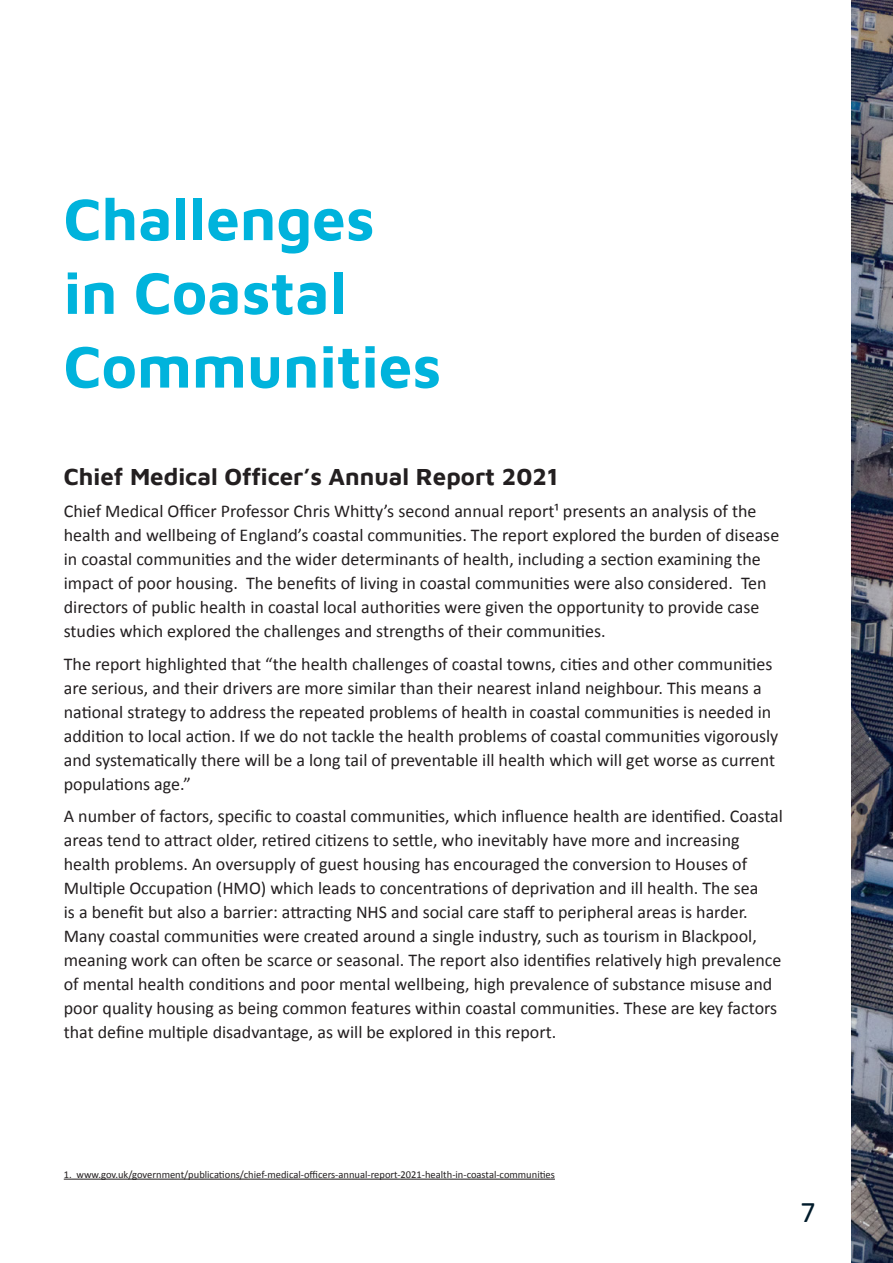
<style>
.page{position:relative;width:893px;height:1263px;background:#fff}
.page>*{position:absolute;margin:0;border:0;box-sizing:border-box;transform-origin:0 0}
.HEADLINE_NEW{font:700 60px "Maven Pro";color:#00b3dc}
.t1{font:30px "Calibri";color:#001b2b}
.NEW_SUB-HEAD{font:700 24px "Maven Pro";color:#231f20}
.NEW_PARAGRAPH{font:18px/24px "Calibri";color:#231f20}
.REFERENCE_-_FOOTNOTE{font:10.5px "Calibri";color:#231f20}
</style>
<div class="page">
<img style="left:851px;top:0;width:42px;height:1263px">
<hr style="left:64px;top:1179px;width:491px;height:1px;background:#231f20">
<p class="HEADLINE_NEW" style="left:64px;top:178px;width:312px">Challenges</p>
<p class="HEADLINE_NEW" style="left:64px;top:252px;width:284px">in Coastal</p>
<p class="HEADLINE_NEW" style="left:64px;top:326px;width:379px">Communities</p>
<p class="NEW_SUB-HEAD" style="left:64px;top:460px;width:496px">Chief Medical Officer’s Annual Report 2021</p>
<p class="NEW_PARAGRAPH" style="left:64px;top:498px;width:717px">Chief Medical Officer Professor Chris Whitty’s second annual report¹ presents an analysis of the health and wellbeing of England’s coastal communities. The report explored the burden of disease in coastal communities and the wider determinants of health, including a section examining the impact of poor housing. The benefits of living in coastal communities were also considered. Ten directors of public health in coastal local authorities were given the opportunity to provide case studies which explored the challenges and strengths of their communities.</p>
<p class="NEW_PARAGRAPH" style="left:64px;top:651px;width:716px">The report highlighted that “the health challenges of coastal towns, cities and other communities are serious, and their drivers are more similar than their nearest inland neighbour. This means a national strategy to address the repeated problems of health in coastal communities is needed in addition to local action. If we do not tackle the health problems of coastal communities vigorously and systematically there will be a long tail of preventable ill health which will get worse as current populations age.”</p>
<p class="NEW_PARAGRAPH" style="left:64px;top:803px;width:721px">A number of factors, specific to coastal communities, which influence health are identified. Coastal areas tend to attract older, retired citizens to settle, who inevitably have more and increasing health problems. An oversupply of guest housing has encouraged the conversion to Houses of Multiple Occupation (HMO) which leads to concentrations of deprivation and ill health. The sea<br>is a benefit but also a barrier: attracting NHS and social care staff to peripheral areas is harder.<br>Many coastal communities were created around a single industry, such as tourism in Blackpool, meaning work can often be scarce or seasonal. The report also identifies relatively high prevalence of mental health conditions and poor mental wellbeing, high prevalence of substance misuse and poor quality housing as being common features within coastal communities. These are key factors that define multiple disadvantage, as will be explored in this report.</p>
<p class="REFERENCE_-_FOOTNOTE" style="left:64px;top:1168px;width:493px">1. www.gov.uk/government/publications/chief-medical-officers-annual-report-2021-health-in-coastal-communities</p>
<p class="t1" style="left:800px;top:1193px;width:17px">7</p>
</div>
